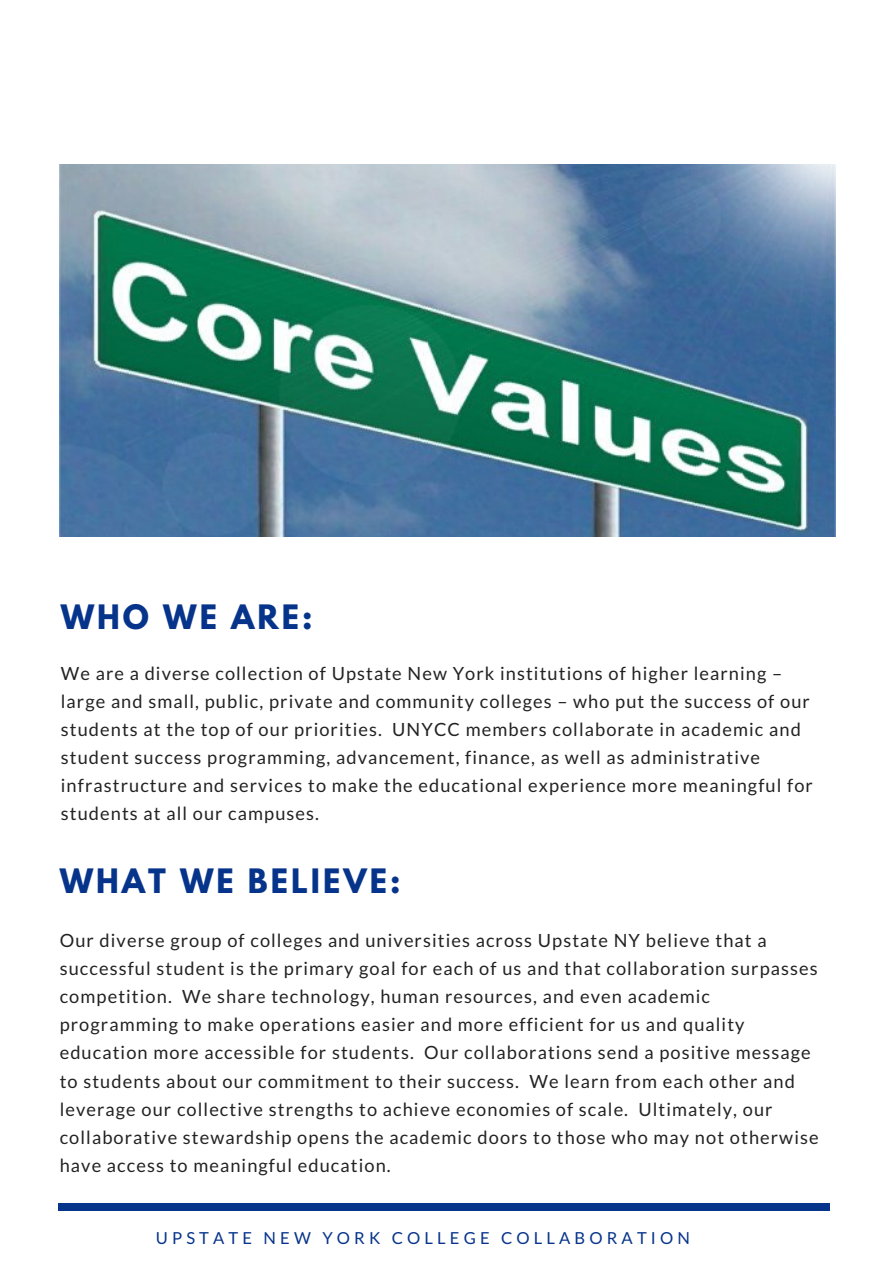
<style>
.page{position:relative;width:894px;height:1264px;background:#fff}
.page>*{position:absolute;margin:0;border:0;box-sizing:border-box;transform-origin:0 0}
.t1{font:700 29.85px "League Spartan";letter-spacing:.1em;color:#07348b}
.t2{font:18.15px/28.2px "Lato";letter-spacing:.06em;color:#222}
.t3{font:16.5px "Lato";letter-spacing:.25em;color:#07348b}
</style>
<div class="page">
<img style="left:60px;top:164px;width:774px;height:372px">
<div style="left:58px;top:1203px;width:772px;height:7px;background:#07348b"></div>
<h1 class="t1" style="left:61px;top:602px;width:253px">WHO WE ARE:</h1>
<p class="t2" style="left:61px;top:658px;width:753px">We are a diverse collection of Upstate New York institutions of higher learning – large and small, public, private and community colleges – who put the success of our students at the top of our priorities. UNYCC members collaborate in academic and student success programming, advancement, finance, as well as administrative infrastructure and services to make the educational experience more meaningful for students at all our campuses.</p>
<h1 class="t1" style="left:60px;top:866px;width:342px">WHAT WE BELIEVE:</h1>
<p class="t2" style="left:60px;top:925px;width:760px">Our diverse group of colleges and universities across Upstate NY believe that a successful student is the primary goal for each of us and that collaboration surpasses competition. We share technology, human resources, and even academic programming to make operations easier and more efficient for us and quality education more accessible for students. Our collaborations send a positive message to students about our commitment to their success. We learn from each other and leverage our collective strengths to achieve economies of scale. Ultimately, our collaborative stewardship opens the academic doors to those who may not otherwise have access to meaningful education.</p>
<p class="t3" style="left:156px;top:1227px;width:535px">UPSTATE NEW YORK COLLEGE COLLABORATION</p>
</div>
